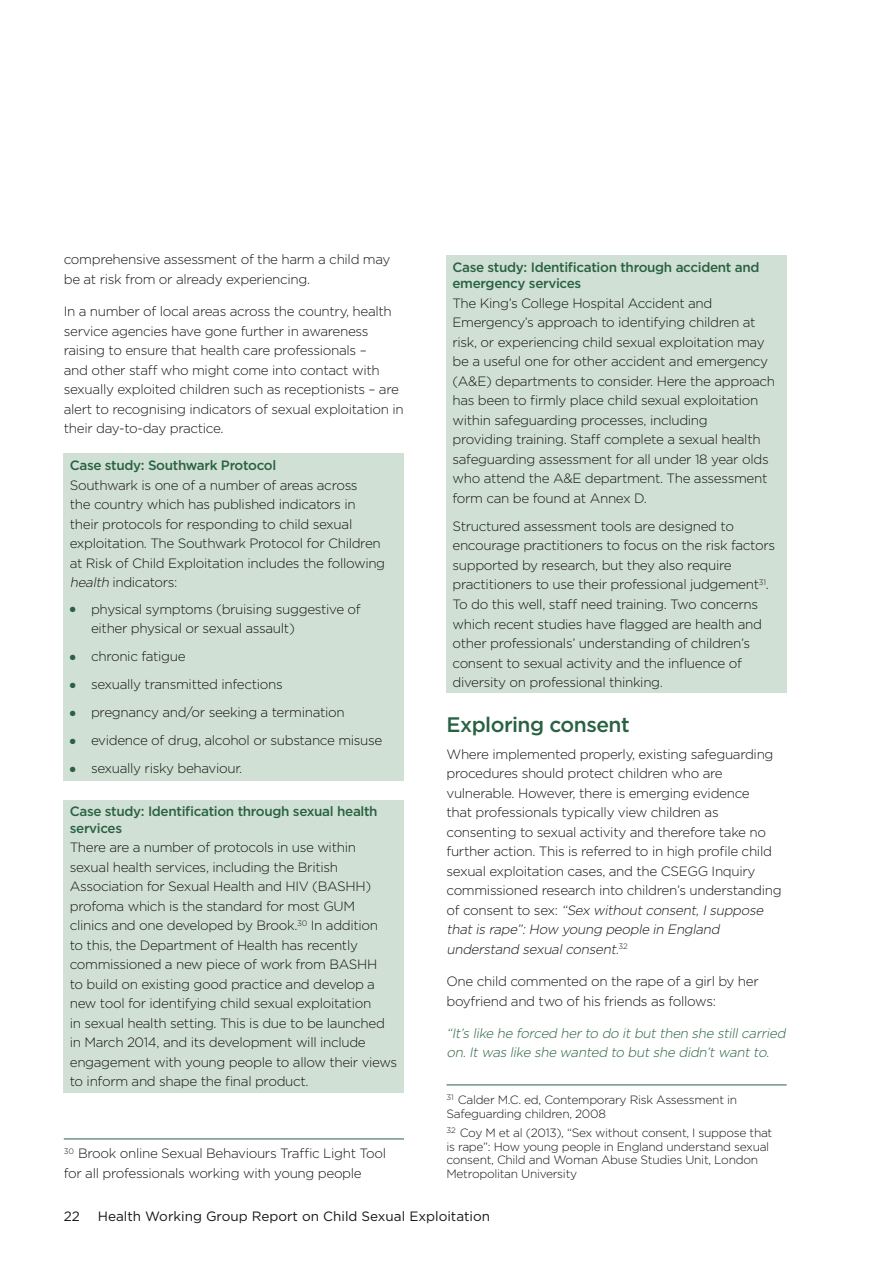
<style>
.page{position:relative;width:893px;height:1263px;background:#fff}
.page>*{position:absolute;margin:0;border:0;box-sizing:border-box;transform-origin:0 0}
.Heading_One{font:500 21px "Gotham";letter-spacing:-.025em;color:#296243}
.Body_text{font:300 13.5px/19.5px "Gotham";letter-spacing:-.025em;color:#151616}
.Subheading_three{font:500 13.5px/16.5px "Gotham";letter-spacing:-.025em;color:#296243}
.Body_text-2{font:italic 300 13.5px/19.5px "Gotham";color:#296243}
.Footnotes{font:300 13.5px/19.5px "Gotham";letter-spacing:-.025em;color:#151616}
.t1{font:13.5px "Gotham";color:#151616}
.Footnotes-2{font:300 12px/13.5px "Gotham";letter-spacing:-.025em;color:#151616}
.s1{font-style:italic}
.s2{color:#296243}
</style>
<div class="page">
<div style="left:64px;top:453px;width:340px;height:328px;background:#d1e0d4"></div>
<div style="left:64px;top:800px;width:340px;height:292px;background:#d1e0d4"></div>
<hr style="left:64px;top:1138px;width:340px;height:1px;background:#296243">
<div style="left:446px;top:255px;width:341px;height:438px;background:#d1e0d4"></div>
<hr style="left:446px;top:1084px;width:341px;height:1px;background:#296243">
<p class="Body_text" style="left:64px;top:250px;width:328px">comprehensive assessment of the harm a child may be at risk from or already experiencing.</p>
<p class="Body_text" style="left:64px;top:302px;width:341px">In a number of local areas across the country, health service agencies have gone further in awareness raising to ensure that health care professionals –<br>and other staff who might come into contact with sexually exploited children such as receptionists – are alert to recognising indicators of sexual exploitation in their day-to-day practice.</p>
<p class="Subheading_three" style="left:70px;top:457px;width:208px">Case study: Southwark Protocol</p>
<p class="Body_text" style="left:70px;top:475px;width:317px">Southwark is one of a number of areas across<br>the country which has published indicators in their protocols for responding to child sexual exploitation. The Southwark Protocol for Children at Risk of Child Exploitation includes the following <span class="s1">health</span> indicators:</p>
<p class="Body_text" style="left:91px;top:599px;width:271px;text-indent:-21px"><span class="s2">●</span> physical symptoms (bruising suggestive of either physical or sexual assault)</p>
<p class="Body_text" style="left:70px;top:647px;width:117px"><span class="s2">●</span> chronic fatigue</p>
<p class="Body_text" style="left:70px;top:675px;width:214px"><span class="s2">●</span> sexually transmitted infections</p>
<p class="Body_text" style="left:70px;top:703px;width:276px"><span class="s2">●</span> pregnancy and/or seeking a termination</p>
<p class="Body_text" style="left:70px;top:731px;width:314px"><span class="s2">●</span> evidence of drug, alcohol or substance misuse</p>
<p class="Body_text" style="left:70px;top:759px;width:174px"><span class="s2">●</span> sexually risky behaviour.</p>
<p class="Subheading_three" style="left:70px;top:803px;width:309px">Case study: Identification through sexual health services</p>
<p class="Body_text" style="left:70px;top:838px;width:329px">There are a number of protocols in use within sexual health services, including the British Association for Sexual Health and HIV (BASHH) profoma which is the standard for most GUM<br>clinics and one developed by Brook.<sup>30</sup> In addition<br>to this, the Department of Health has recently commissioned a new piece of work from BASHH<br>to build on existing good practice and develop a new tool for identifying child sexual exploitation<br>in sexual health setting. This is due to be launched in March 2014, and its development will include engagement with young people to allow their views to inform and shape the final product.</p>
<p class="Footnotes" style="left:64px;top:1144px;width:324px"><sup>30</sup> Brook online Sexual Behaviours Traffic Light Tool for all professionals working with young people</p>
<p class="Subheading_three" style="left:452px;top:259px;width:308px">Case study: Identification through accident and emergency services</p>
<p class="Body_text" style="left:452px;top:293px;width:324px">The King’s College Hospital Accident and Emergency’s approach to identifying children at risk, or experiencing child sexual exploitation may be a useful one for other accident and emergency (A&amp;E) departments to consider. Here the approach has been to firmly place child sexual exploitation within safeguarding processes, including<br>providing training. Staff complete a sexual health safeguarding assessment for all under 18 year olds who attend the A&amp;E department. The assessment form can be found at Annex D.</p>
<p class="Body_text" style="left:452px;top:516px;width:324px">Structured assessment tools are designed to encourage practitioners to focus on the risk factors supported by research, but they also require practitioners to use their professional judgement<sup>31</sup>.<br>To do this well, staff need training. Two concerns which recent studies have flagged are health and other professionals’ understanding of children’s consent to sexual activity and the influence of diversity on professional thinking.</p>
<p class="Heading_One" style="left:446px;top:713px;width:185px">Exploring consent</p>
<p class="Body_text" style="left:446px;top:744px;width:337px">Where implemented properly, existing safeguarding procedures should protect children who are vulnerable. However, there is emerging evidence<br>that professionals typically view children as consenting to sexual activity and therefore take no further action. This is referred to in high profile child sexual exploitation cases, and the CSEGG Inquiry commissioned research into children’s understanding o f c o n s e n t t o s ex : <span class="s1">“Sex withoutconsent,Isuppose thatis rape”:How young people in England understand sexualconsent.</span><sup>3</sup> <sup>2</sup></p>
<p class="Body_text" style="left:446px;top:971px;width:314px">One child commented on the rape of a girl by her boyfriend and two of his friends as follows:</p>
<p class="Body_text-2" style="left:446px;top:1023px;width:343px">“It’s like he forced herto do itbutthen she stillcarried on.Itwas like she wanted to butshe didn’twantto.</p>
<p class="Footnotes-2" style="left:446px;top:1093px;width:292px"><sup>31</sup> Calder M.C. ed, Contemporary Risk Assessment in<br>Safeguarding children, 2008</p>
<p class="Footnotes-2" style="left:446px;top:1126px;width:327px"><sup>32</sup> Coy M et al (2013), “Sex without consent, I suppose that is rape”: How young people in England understand sexual consent, Child and Woman Abuse Studies Unit, London Metropolitan University</p>
<p class="t1" style="left:64px;top:1208px;width:18px">22</p>
<p class="t1" style="left:98px;top:1208px;width:394px">Health Working Group Report on Child Sexual Exploitation</p>
</div>
